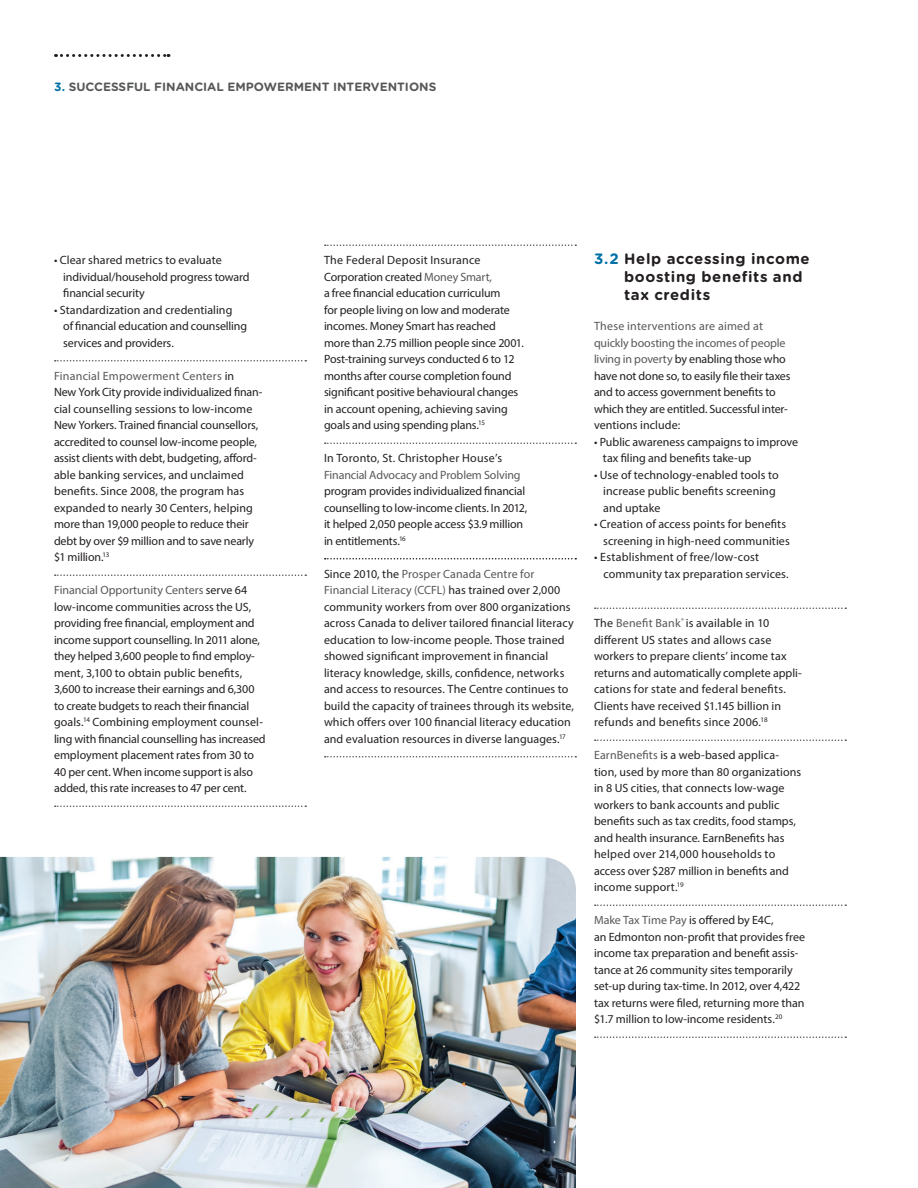
<style>
.page{position:relative;width:918px;height:1188px;background:#fff}
.page>*{position:absolute;margin:0;border:0;box-sizing:border-box;transform-origin:0 0}
.Subhead{font:700 15px/18px "Gotham Rounded";letter-spacing:.04em;color:#231f20}
.Body_Copy{font:12px/16.5px "Myriad Pro";color:#231f20}
.t1{font:700 12px "Gotham Rounded";color:#57585a}
.s1{color:#0071a7}
.s2{color:#57585a}
</style>
<div class="page">
<svg style="left:55px;top:360px;width:251px;height:2px"></svg>
<svg style="left:55px;top:574px;width:251px;height:2px"></svg>
<svg style="left:55px;top:806px;width:251px;height:1px"></svg>
<svg style="left:325px;top:244px;width:251px;height:2px"></svg>
<svg style="left:325px;top:442px;width:251px;height:2px"></svg>
<svg style="left:325px;top:558px;width:251px;height:2px"></svg>
<svg style="left:325px;top:756px;width:251px;height:2px"></svg>
<svg style="left:595px;top:608px;width:251px;height:1px"></svg>
<svg style="left:595px;top:740px;width:251px;height:1px"></svg>
<svg style="left:595px;top:904px;width:251px;height:2px"></svg>
<svg style="left:595px;top:1036px;width:251px;height:2px"></svg>
<svg style="left:56px;top:54px;width:113px;height:3px"></svg>
<img style="left:0;top:857px;width:576px;height:331px">
<p class="t1" style="left:54px;top:78px;width:384px"><span class="s1">3.</span> SUCCESSFUL FINANCIAL EMPOWERMENT INTERVENTIONS</p>
<p class="Body_Copy" style="left:63px;top:252px;width:188px;text-indent:-9px">• Clear shared metrics to evaluate individual/household progress toward financial security</p>
<p class="Body_Copy" style="left:63px;top:301px;width:185px;text-indent:-9px">• Standardization and credentialing<br>of financial education and counselling services and providers.</p>
<p class="Body_Copy" style="left:54px;top:367px;width:210px"><span class="s2">Financial Empowerment Centers</span> in<br>New York City provide individualized finan&shy;cial counselling sessions to low-income New Yorkers. Trained financial counsellors, accredited to counsel low-income people, assist clients with debt, budgeting, afford&shy;able banking services, and unclaimed benefits. Since 2008, the program has expanded to nearly 30 Centers, helping more than 19,000 people to reduce their debt by over $9 million and to save nearly $1 million.<sup>13</sup></p>
<p class="Body_Copy" style="left:54px;top:582px;width:213px"><span class="s2">Financial Opportunity Centers</span> serve 64 low-income communities across the US, providing free financial, employment and income support counselling. In 2011 alone, they helped 3,600 people to find employ&shy;ment, 3,100 to obtain public benefits, 3,600 to increase their earnings and 6,300 to create budgets to reach their financial goals.<sup>14</sup> Combining employment counsel&shy;ling with financial counselling has increased employment placement rates from 30 to 40 per cent. When income support is also added, this rate increases to 47 per cent.</p>
<p class="Body_Copy" style="left:324px;top:252px;width:201px">The Federal Deposit Insurance Corporation created <span class="s2">Money Smart,<br></span>a free financial education curriculum<br>for people living on low and moderate incomes. Money Smart has reached more than 2.75 million people since 2001.<br>Post-training surveys conducted 6 to 12 months after course completion found significant positive behavioural changes in account opening, achieving saving goals and using spending plans.<sup>15</sup></p>
<p class="Body_Copy" style="left:324px;top:450px;width:205px">In Toronto, St. Christopher House’s <span class="s2">Financial Advocacy and Problem Solving </span>program provides individualized financial counselling to low-income clients. In 2012, it helped 2,050 people access $3.9 million in entitlements.<sup>16</sup></p>
<p class="Body_Copy" style="left:324px;top:565px;width:251px">Since 2010, the <span class="s2">Prosper Canada Centre for Financial Literacy (CCFL)</span> has trained over 2,000 community workers from over 800 organizations across Canada to deliver tailored financial literacy education to low-income people. Those trained showed significant improvement in financial literacy knowledge, skills, confidence, networks and access to resources. The Centre continues to build the capacity of trainees through its website, which offers over 100 financial literacy education and evaluation resources in diverse languages.<sup>17</sup></p>
<p class="Subhead" style="left:624px;top:249px;width:187px;text-indent:-30px"><span class="s1">3.2</span> Help accessing income boosting benefits and tax credits</p>
<p class="Body_Copy" style="left:594px;top:318px;width:198px"><span class="s2">These interventions are aimed at quickly boosting the incomes of people living in poverty</span> by enabling those who have not done so, to easily file their taxes and to access government benefits to which they are entitled. Successful inter&shy;ventions include:</p>
<p class="Body_Copy" style="left:603px;top:433px;width:197px;text-indent:-9px">• Public awareness campaigns to improve tax filing and benefits take-up</p>
<p class="Body_Copy" style="left:603px;top:466px;width:177px;text-indent:-9px">• Use of technology-enabled tools to increase public benefits screening and uptake</p>
<p class="Body_Copy" style="left:594px;top:516px;width:197px;text-align:right">• Creation of access points for benefits screening in high-need communities</p>
<p class="Body_Copy" style="left:603px;top:549px;width:187px;text-indent:-9px">• Establishment of free/low-cost community tax preparation services.</p>
<p class="Body_Copy" style="left:594px;top:615px;width:209px">The <span class="s2">Benefit Bank</span><sup>®</sup> is available in 10 different US states and allows case workers to prepare clients’ income tax returns and automatically complete appli&shy;cations for state and federal benefits.<br>Clients have received $1.145 billion in refunds and benefits since 2006.<sup>18</sup></p>
<p class="Body_Copy" style="left:594px;top:747px;width:209px"><span class="s2">EarnBenefits</span> is a web-based applica&shy;tion, used by more than 80 organizations in 8 US cities, that connects low-wage workers to bank accounts and public benefits such as tax credits, food stamps, and health insurance. EarnBenefits has helped over 214,000 households to access over $287 million in benefits and income support.<sup>19</sup></p>
<p class="Body_Copy" style="left:594px;top:912px;width:213px"><span class="s2">Make Tax Time Pay</span> is offered by E4C,<br>an Edmonton non-profit that provides free income tax preparation and benefit assis&shy;tance at 26 community sites temporarily set-up during tax-time. In 2012, over 4,422 tax returns were filed, returning more than $1.7 million to low-income residents.<sup>20</sup></p>
</div>
